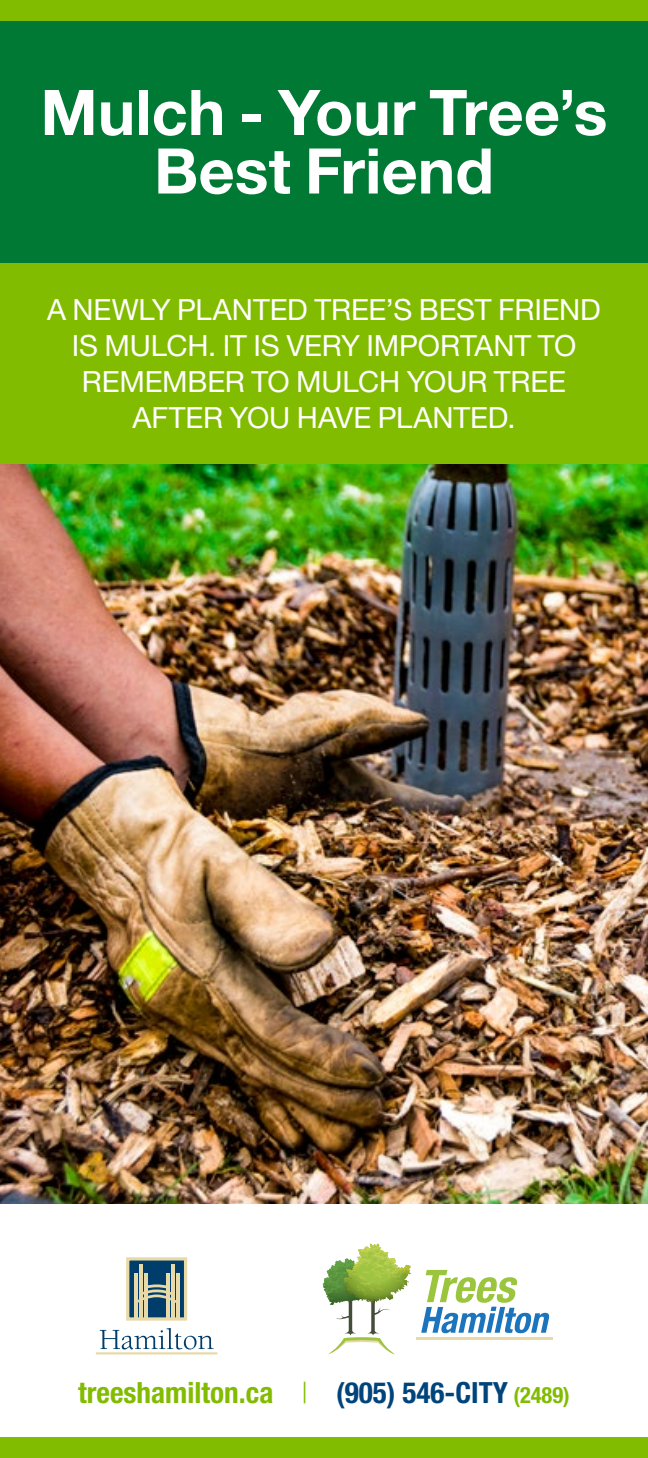
<style>
.page{position:relative;width:648px;height:1458px;background:#fff}
.page>*{position:absolute;margin:0;border:0;box-sizing:border-box;transform-origin:0 0}
.t1{font:700 63px/58.5px "Helvetica Neue LT Std";letter-spacing:.005em;color:#fff;text-align:center}
.t2{font:29.25px/36px "Helvetica Neue LT Std";letter-spacing:-.005em;color:#fff;text-align:center}
.t3{font:700 condensed 29.25px "Helvetica Neue LT Std";color:#82bc00}
.s1{font-weight:300}
.s2{color:#00447c}
.s3{font-size:22.5px}
</style>
<div class="page">
<img style="left:0;top:463px;width:648px;height:740px">
<svg style="left:325px;top:1244px;width:84px;height:111px"></svg>
<svg style="left:421px;top:1270px;width:129px;height:63px"></svg>
<hr style="left:416px;top:1337px;width:136px;height:2px;background:#e8d9a8">
<div style="left:128px;top:1259px;width:58px;height:60px;background:#003d6b"></div>
<div style="left:126px;top:1257px;width:61px;height:64px;border:3px solid #e8d9a8"></div>
<hr style="left:140px;top:1265px;width:3px;height:54px;background:#e8d9a8">
<hr style="left:134px;top:1274px;width:3px;height:45px;background:#e8d9a8">
<hr style="left:145px;top:1274px;width:3px;height:45px;background:#e8d9a8">
<hr style="left:171px;top:1265px;width:3px;height:54px;background:#e8d9a8">
<hr style="left:166px;top:1274px;width:3px;height:45px;background:#e8d9a8">
<hr style="left:177px;top:1274px;width:3px;height:45px;background:#e8d9a8">
<svg style="left:137px;top:1284px;width:40px;height:20px"></svg>
<hr style="left:96px;top:1352px;width:121px;height:3px;background:#e8d9a8">
<svg style="left:100px;top:1328px;width:114px;height:22px"></svg>
<div style="left:0;top:20px;width:648px;height:243px;background:#007934"></div>
<div style="left:0;top:263px;width:648px;height:200px;background:#82bc00"></div>
<div style="left:0;top:1438px;width:648px;height:20px;background:#82bc00"></div>
<div style="left:0;top:0;width:648px;height:20px;background:#82bc00"></div>
<h1 class="t1" style="left:40px;top:82px;width:568px">Mulch - Your Tree’s<br>Best Friend</h1>
<p class="t2" style="left:47px;top:291px;width:555px">A NEWLY PLANTED TREE’S BEST FRIEND<br>IS MULCH. IT IS VERY IMPORTANT TO<br>REMEMBER TO MULCH YOUR TREE<br>AFTER YOU HAVE PLANTED.</p>
<p class="t3" style="left:78px;top:1375px;width:493px">treeshamilton.ca <span class="s1">|</span> <span class="s2">(905) 546-CITY</span> <span class="s3">(2489)</span></p>
</div>
